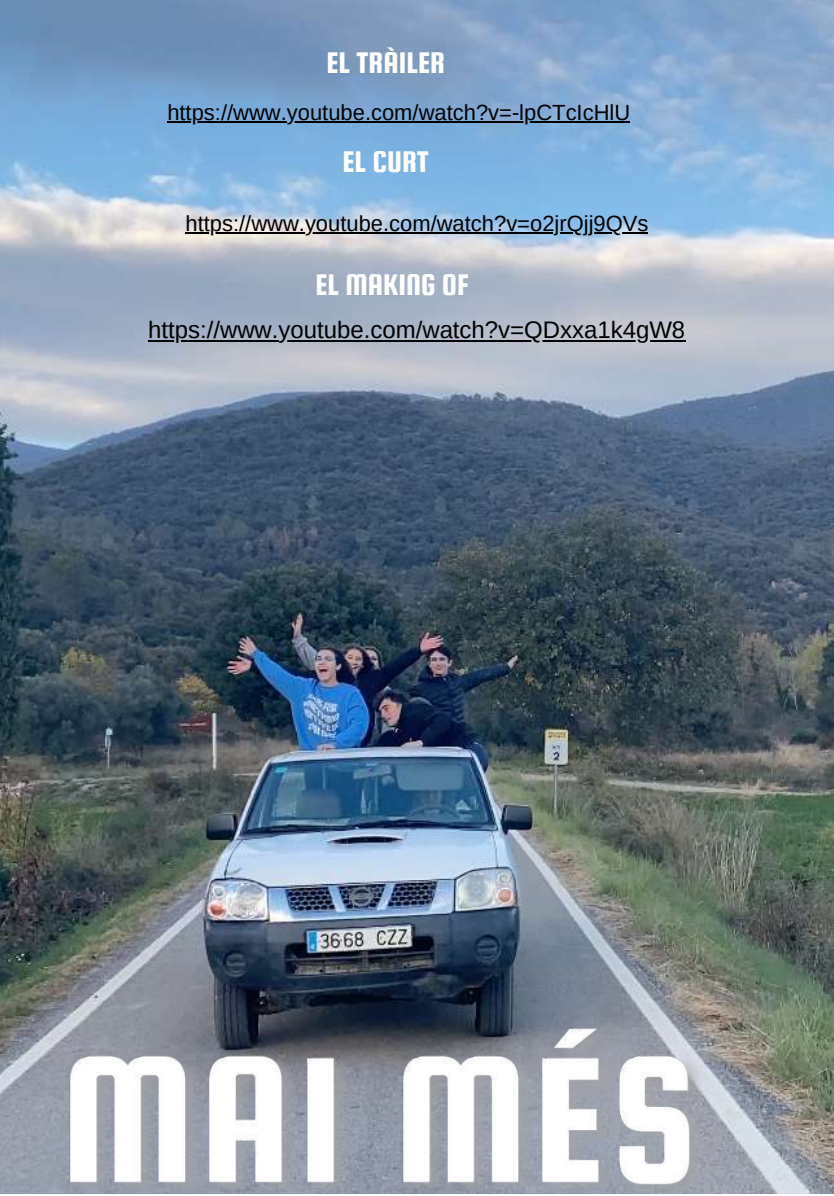
<style>
.page{position:relative;width:834px;height:1196px;background:#fff}
.page>*{position:absolute;margin:0;border:0;box-sizing:border-box;transform-origin:0 0}
.t1{font:32px "Squada One";color:#fff}
.t2{font:24px "Arimo";color:#000}
.t3{font:22px "Arimo";color:#000}
</style>
<div class="page">
<img style="left:0;top:0;width:834px;height:1193px">
<img style="left:59px;top:1010px;width:664px;height:183px">
<hr style="left:185px;top:232px;width:463px;height:2px;background:#000">
<hr style="left:167px;top:121px;width:463px;height:2px;background:#000">
<hr style="left:148px;top:340px;width:537px;height:1px;background:#000">
<h1 class="t1" style="left:327px;top:46px;width:120px">EL TRÀILER</h1>
<p class="t3" style="left:167px;top:100px;width:464px">https://www.youtube.com/watch?v=-lpCTcIcHlU</p>
<h1 class="t1" style="left:343px;top:144px;width:88px">EL CURT</h1>
<p class="t3" style="left:185px;top:211px;width:464px">https://www.youtube.com/watch?v=o2jrQjj9QVs</p>
<h1 class="t1" style="left:315px;top:267px;width:155px">EL MAKING OF</h1>
<p class="t2" style="left:148px;top:317px;width:538px">https://www.youtube.com/watch?v=QDxxa1k4gW8</p>
</div>
